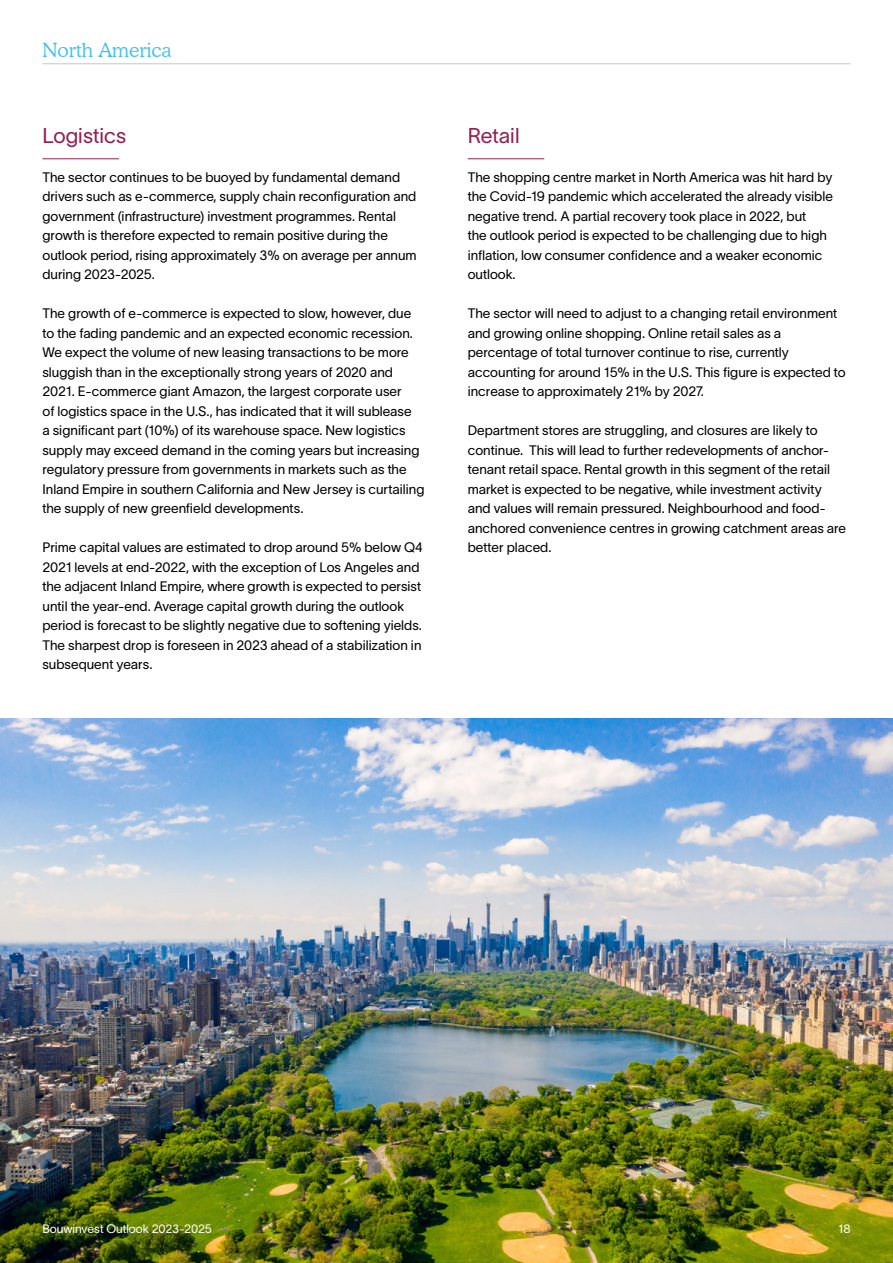
<style>
.page{position:relative;width:893px;height:1263px;background:#fff}
.page>*{position:absolute;margin:0;border:0;box-sizing:border-box;transform-origin:0 0}
.t1{font:21px "TWK Lausanne 300";color:#931f53}
.t2{font:300 19.5px "Cooper BT";color:#41c0f0}
.t3{font:13.5px/19.5px "TWK Lausanne 300";color:#000}
.t4{font:12px "TWK Lausanne 300";color:#fff}
</style>
<div class="page">
<img style="left:0;top:719px;width:893px;height:544px">
<hr style="left:43px;top:63px;width:807px;height:1px;background:#c6c6c6">
<hr style="left:43px;top:158px;width:76px;height:1px;background:#931f53">
<hr style="left:468px;top:158px;width:76px;height:1px;background:#931f53">
<h2 class="t2" style="left:43px;top:39px;width:131px">North America</h2>
<h1 class="t1" style="left:43px;top:120px;width:85px">Logistics</h1>
<p class="t3" style="left:43px;top:166px;width:376px">The sector continues to be buoyed by fundamental demand drivers such as e-commerce, supply chain reconfiguration and government (infrastructure) investment programmes. Rental growth is therefore expected to remain positive during the outlook period, rising approximately 3% on average per annum during 2023-2025.</p>
<p class="t3" style="left:43px;top:303px;width:383px">The growth of e-commerce is expected to slow, however, due to the fading pandemic and an expected economic recession.<br>We expect the volume of new leasing transactions to be more sluggish than in the exceptionally strong years of 2020 and 2021. E-commerce giant Amazon, the largest corporate user<br>of logistics space in the U.S., has indicated that it will sublease<br>a significant part (10%) of its warehouse space. New logistics supply may exceed demand in the coming years but increasing regulatory pressure from governments in markets such as the Inland Empire in southern California and New Jersey is curtailing the supply of new greenfield developments.</p>
<p class="t3" style="left:43px;top:536px;width:382px">Prime capital values are estimated to drop around 5% below Q4<br>2021 levels at end-2022, with the exception of Los Angeles and the adjacent Inland Empire, where growth is expected to persist until the year-end. Average capital growth during the outlook period is forecast to be slightly negative due to softening yields.<br>The sharpest drop is foreseen in 2023 ahead of a stabilization in subsequent years.</p>
<h1 class="t1" style="left:468px;top:120px;width:53px">Retail</h1>
<p class="t3" style="left:468px;top:166px;width:367px">The shopping centre market in North America was hit hard by the Covid-19 pandemic which accelerated the already visible negative trend. A partial recovery took place in 2022, but<br>the outlook period is expected to be challenging due to high inflation, low consumer confidence and a weaker economic outlook.</p>
<p class="t3" style="left:468px;top:303px;width:379px">The sector will need to adjust to a changing retail environment and growing online shopping. Online retail sales as a percentage of total turnover continue to rise, currently accounting for around 15% in the U.S. This figure is expected to increase to approximately 21% by 2027.</p>
<p class="t3" style="left:468px;top:420px;width:380px">Department stores are struggling, and closures are likely to continue. This will lead to further redevelopments of anchor&shy;tenant retail space. Rental growth in this segment of the retail market is expected to be negative, while investment activity and values will remain pressured. Neighbourhood and food&shy;anchored convenience centres in growing catchment areas are better placed.</p>
<p class="t4" style="left:43px;top:1220px;width:171px">Bouwinvest Outlook 2023-2025</p>
<p class="t4" style="left:838px;top:1220px;width:14px">18</p>
</div>
